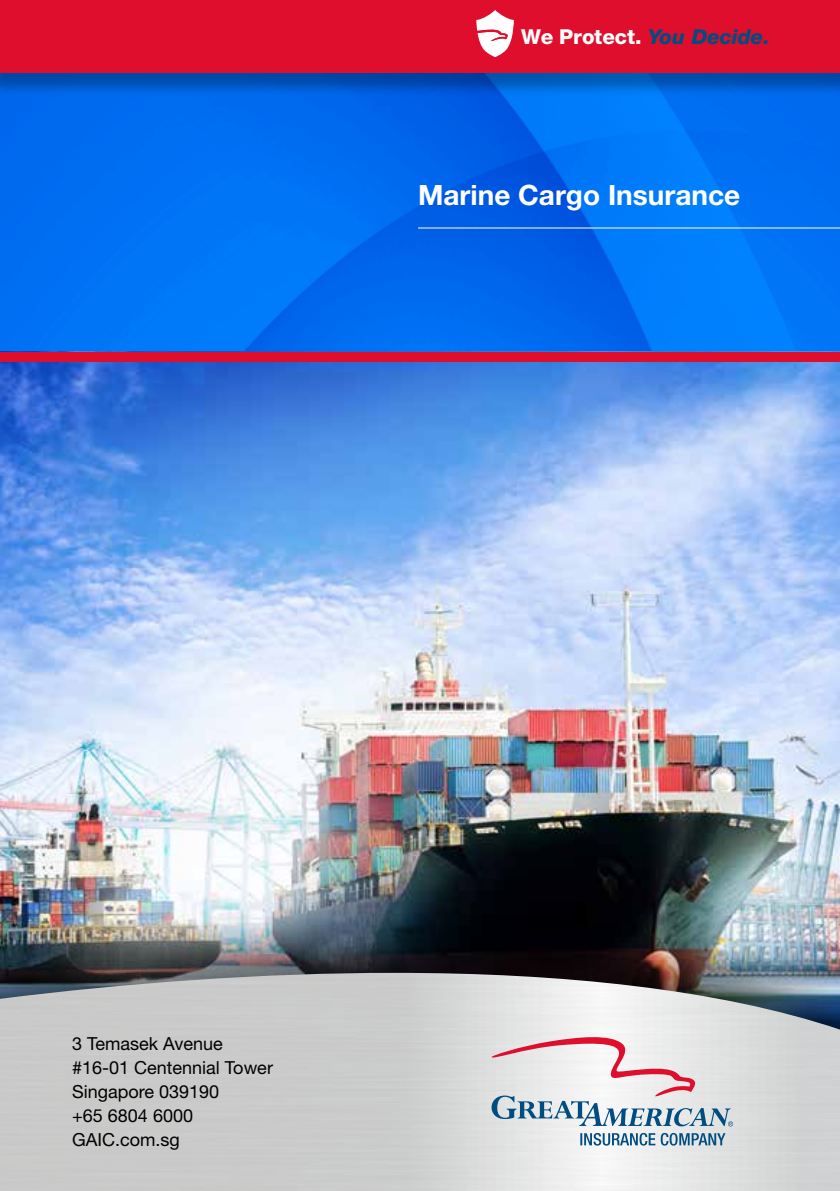
<style>
.page{position:relative;width:840px;height:1191px;background:#fff}
.page>*{position:absolute;margin:0;border:0;box-sizing:border-box;transform-origin:0 0}
.t1{font:700 28px "Helvetica Neue LT Std";color:#fff}
.t2{font:800 20.6px "Helvetica Neue LT Std";color:#fff}
.t3{font:18px/24px "Helvetica Neue LT Std";color:#000}
.s1{font-style:italic;color:#004d82}
</style>
<div class="page">
<img style="left:0;top:97px;width:839px;height:255px">
<div style="left:0;top:0;width:839px;height:97px;background:#000;opacity:.3"></div>
<div style="left:0;top:0;width:839px;height:72px;background:#de0e2c"></div>
<img style="left:0;top:361px;width:839px;height:550px">
<hr style="left:418px;top:227px;width:421px;height:1px;background:#fff">
<div style="left:0;top:352px;width:839px;height:9px;background:#de0e2c"></div>
<div style="left:0;top:911px;width:839px;height:280px;background:#000;opacity:.56"></div>
<img style="left:0;top:972px;width:839px;height:219px">
<svg style="left:491px;top:1033px;width:241px;height:94px"></svg>
<svg style="left:580px;top:1133px;width:145px;height:12px;background:#82a4bc"></svg>
<svg style="left:476px;top:10px;width:37px;height:47px"></svg>
<p class="t2" style="left:520px;top:25px;width:250px">We Protect. <span class="s1">You Decide.</span></p>
<h1 class="t1" style="left:418px;top:178px;width:323px">Marine Cargo Insurance</h1>
<p class="t3" style="left:72px;top:1031px;width:202px">3 Temasek Avenue #16-01 Centennial Tower<br>Singapore 039190<br>+65 6804 6000<br>GAIC.com.sg</p>
</div>
